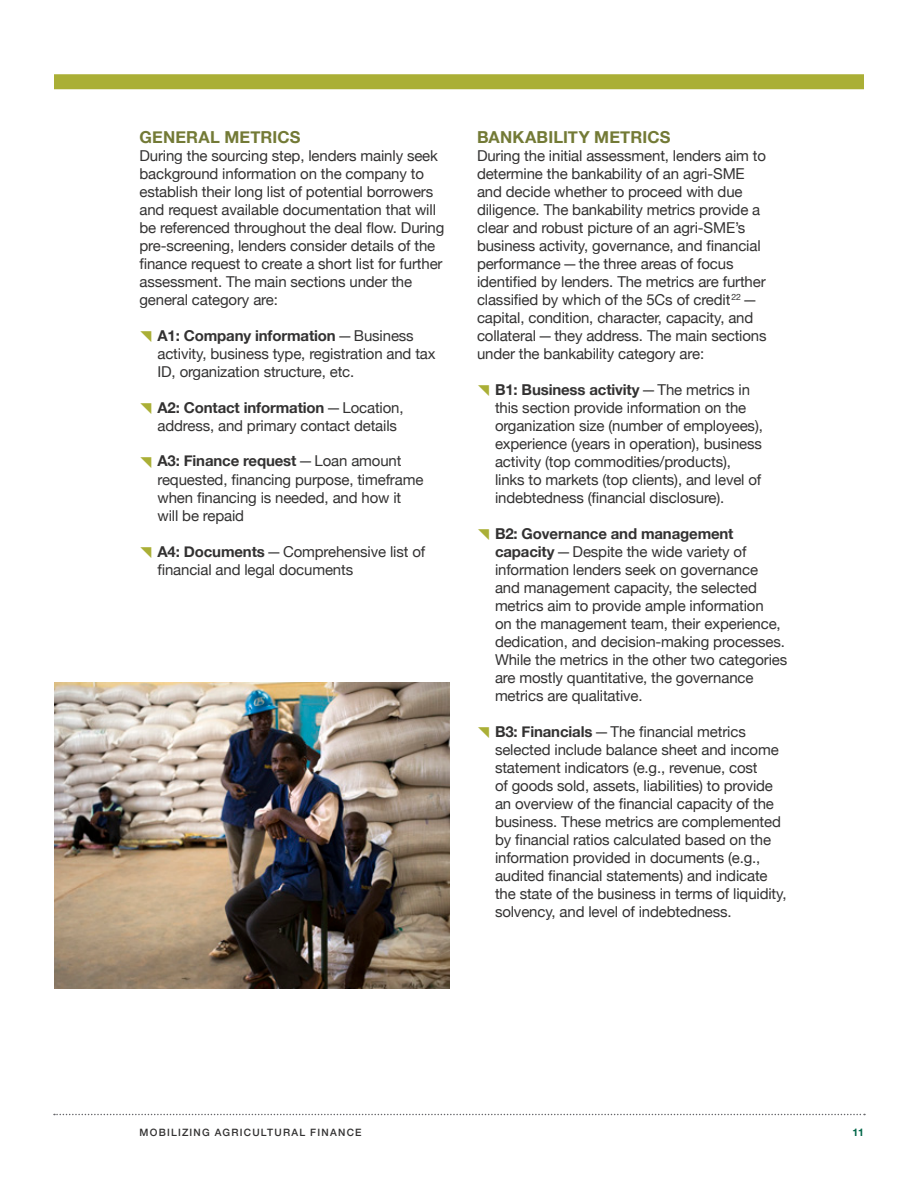
<style>
.page{position:relative;width:918px;height:1188px;background:#fff}
.page>*{position:absolute;margin:0;border:0;box-sizing:border-box;transform-origin:0 0}
.t1{font:700 16.5px "Helvetica Neue";letter-spacing:.005em;color:#737a36}
.t2{font:15px/18px "Helvetica Neue";letter-spacing:-.01em;color:#333232}
.t3{font:700 10.5px "Helvetica Neue";color:#006648}
.t4{font:500 10.2px "Helvetica Neue";letter-spacing:.12em;color:#333232}
.s1{font-weight:700}
</style>
<div class="page">
<svg style="left:54px;top:1114px;width:811px;height:1px"></svg>
<div style="left:54px;top:74px;width:810px;height:15px;background:#aaaf36"></div>
<img style="left:54px;top:683px;width:396px;height:305px">
<p class="t1" style="left:140px;top:124px;width:163px">GENERAL METRICS</p>
<p class="t2" style="left:140px;top:147px;width:306px">During the sourcing step, lenders mainly seek background information on the company to establish their long list of potential borrowers and request available documentation that will be referenced throughout the deal flow. During pre-screening, lenders consider details of the finance request to create a short list for further assessment. The main sections under the general category are:</p>
<p class="t2" style="left:158px;top:327px;width:280px"><span class="s1">A1: Company information</span>—Business activity, business type, registration and tax<br>ID, organization structure, etc.</p>
<p class="t2" style="left:158px;top:399px;width:248px"><span class="s1">A2: Contact information</span>—Location, address, and primary contact details</p>
<p class="t2" style="left:158px;top:453px;width:267px"><span class="s1">A3: Finance request</span>—Loan amount requested, financing purpose, timeframe when financing is needed, and how it will be repaid</p>
<p class="t2" style="left:158px;top:543px;width:269px"><span class="s1">A4: Documents</span>—Comprehensive list of financial and legal documents</p>
<p class="t1" style="left:477px;top:124px;width:195px">BANKABILITY METRICS</p>
<p class="t2" style="left:477px;top:147px;width:291px">During the initial assessment, lenders aim to determine the bankability of an agri-SME and decide whether to proceed with due diligence. The bankability metrics provide a clear and robust picture of an agri-SME’s business activity, governance, and financial performance—the three areas of focus identified by lenders. The metrics are further classified by which of the 5Cs of credit<sup>22</sup> — capital, condition, character, capacity, and collateral—they address. The main sections under the bankability category are:</p>
<p class="t2" style="left:495px;top:381px;width:269px"><span class="s1">B1: Business activity</span>—The metrics in this section provide information on the organization size (number of employees), experience (years in operation), business activity (top commodities/products), links to markets (top clients), and level of indebtedness (financial disclosure).</p>
<p class="t2" style="left:495px;top:525px;width:294px"><span class="s1">B2: Governance and management capacity</span>—Despite the wide variety of information lenders seek on governance<br>and management capacity, the selected metrics aim to provide ample information<br>on the management team, their experience, dedication, and decision-making processes.<br>While the metrics in the other two categories are mostly quantitative, the governance metrics are qualitative.</p>
<p class="t2" style="left:495px;top:723px;width:293px"><span class="s1">B3: Financials</span>—The financial metrics selected include balance sheet and income statement indicators (e.g., revenue, cost<br>of goods sold, assets, liabilities) to provide an overview of the financial capacity of the business. These metrics are complemented by financial ratios calculated based on the information provided in documents (e.g., audited financial statements) and indicate the state of the business in terms of liquidity, solvency, and level of indebtedness.</p>
<p class="t4" style="left:140px;top:1124px;width:224px">MOBILIZING AGRICULTURAL FINANCE</p>
<p class="t3" style="left:852px;top:1124px;width:13px">11</p>
</div>
